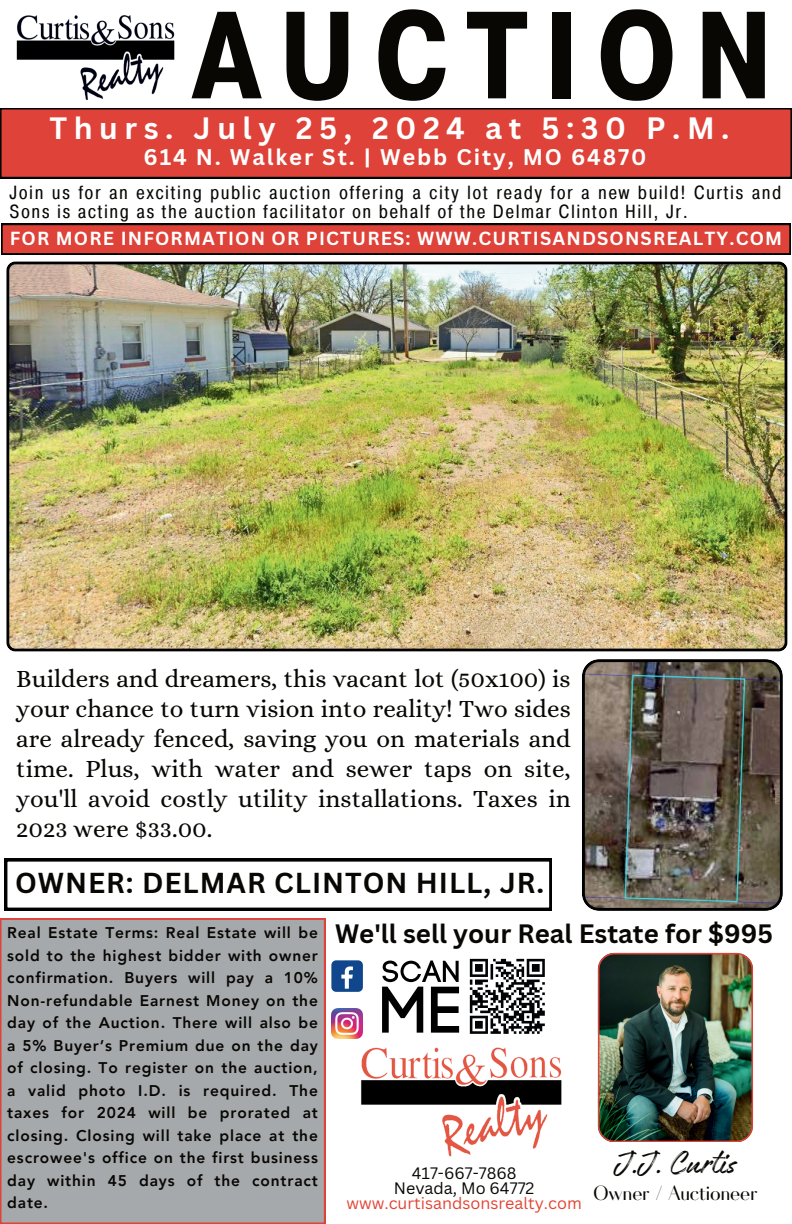
<style>
.page{position:relative;width:792px;height:1224px;background:#fff}
.page>*{position:absolute;margin:0;border:0;box-sizing:border-box;transform-origin:0 0}
.t1{font:700 123.6px "Pragmatica Cond";letter-spacing:.125em;color:#080704}
.t2{font:36.6px ".F0 x 30 b 92 a 0";color:#080704}
.t3{font:700 30.1px "Canva Sans";letter-spacing:.215em;color:#fff}
.t4{font:700 28.1px "Canva Sans";letter-spacing:.035em;color:#080704}
.t5{font:27.5px "Fiona";color:#080704}
.t6{font:700 25.9px "Canva Sans";color:#080704}
.t7{font:25px/30px "Alice";color:#080704;text-align:justify}
.t8{font:700 22px "Canva Sans";letter-spacing:.085em;color:#fff}
.t9{font:19px/18.7px "Pragmatica Cond";letter-spacing:.075em;color:#080704}
.t10{font:700 18.4px "Canva Sans";letter-spacing:.06em;color:#fff}
.t11{font:16.1px "Canva Sans";color:#e24333}
.t12{font:16.1px/15.3px "Canva Sans";color:#080704;text-align:center}
.t13{font:800 15.5px/22.5px "Avenir LT Pro";letter-spacing:.055em;color:#080704;text-align:justify}
</style>
<div class="page">
<div style="left:0;top:108px;width:792px;height:70px;background:#de4238"></div>
<div style="left:1px;top:224px;width:790px;height:31px;background:#000"></div>
<svg style="left:2px;top:225px;width:788px;height:29px;background:#d43f35"></svg>
<svg style="left:4px;top:859px;width:548px;height:51px"></svg>
<img style="left:361px;top:1047px;width:201px;height:110px">
<div style="left:331px;top:960px;width:32px;height:32px;background:#10468b;border-radius:5px"></div>
<svg style="left:341px;top:966px;width:12px;height:23px"></svg>
<img style="left:331px;top:1008px;width:31px;height:31px">
<img style="left:6px;top:261px;width:782px;height:390px">
<div style="left:0;top:918px;width:325px;height:306px;background:#a6a9ab"></div>
<img style="left:16px;top:15px;width:159px;height:86px">
<svg style="left:382px;top:961px;width:77px;height:72px"></svg>
<img style="left:582px;top:659px;width:201px;height:252px">
<svg style="left:469px;top:958px;width:76px;height:76px"></svg>
<img style="left:598px;top:953px;width:155px;height:189px">
<h1 class="t1" style="left:191px;top:-20px;width:584px">AUCTION</h1>
<h3 class="t3" style="left:49px;top:110px;width:682px">Thurs. July 25, 2024 at 5:30 P.M.</h3>
<h3 class="t8" style="left:144px;top:144px;width:505px">614 N. Walker St. | Webb City, MO 64870</h3>
<p class="t9" style="left:9px;top:183px;width:774px">Join us for an exciting public auction offering a city lot ready for a new build! Curtis and<br>Sons is acting as the auction facilitator on behalf of the Delmar Clinton Hill, Jr.</p>
<p class="t10" style="left:10px;top:227px;width:774px">FOR MORE INFORMATION OR PICTURES: WWW.CURTISANDSONSREALTY.COM</p>
<p class="t7" style="left:16px;top:665px;width:556px">Builders and dreamers, this vacant lot (50x100) is your chance to turn vision into reality! Two sides are already fenced, saving you on materials and time. Plus, with water and sewer taps on site, you'll avoid costly utility installations. Taxes in 2023 were $33.00.</p>
<h3 class="t4" style="left:15px;top:866px;width:531px">OWNER: DELMAR CLINTON HILL, JR.</h3>
<p class="t13" style="left:7px;top:922px;width:312px">Real Estate Terms: Real Estate will be sold to the highest bidder with owner confirmation. Buyers will pay a 10% Non-refundable Earnest Money on the day of the Auction. There will also be a 5% Buyer’s Premium due on the day of closing. To register on the auction, a valid photo I.D. is required. The taxes for 2024 will be prorated at closing. Closing will take place at the escrowee's office on the first business day within 45 days of the contract date.</p>
<h3 class="t6" style="left:335px;top:918px;width:440px">We'll sell your Real Estate for $995</h3>
<p class="t12" style="left:394px;top:1165px;width:142px">417-667-7868<br>Nevada, Mo 64772</p>
<p class="t11" style="left:346px;top:1194px;width:237px">www.curtisandsonsrealty.com</p>
<h2 class="t2" style="left:615px;top:1150px;width:122px">J.J. Curtis</h2>
<h3 class="t5" style="left:594px;top:1177px;width:165px">Owner / Auctioneer</h3>
</div>
